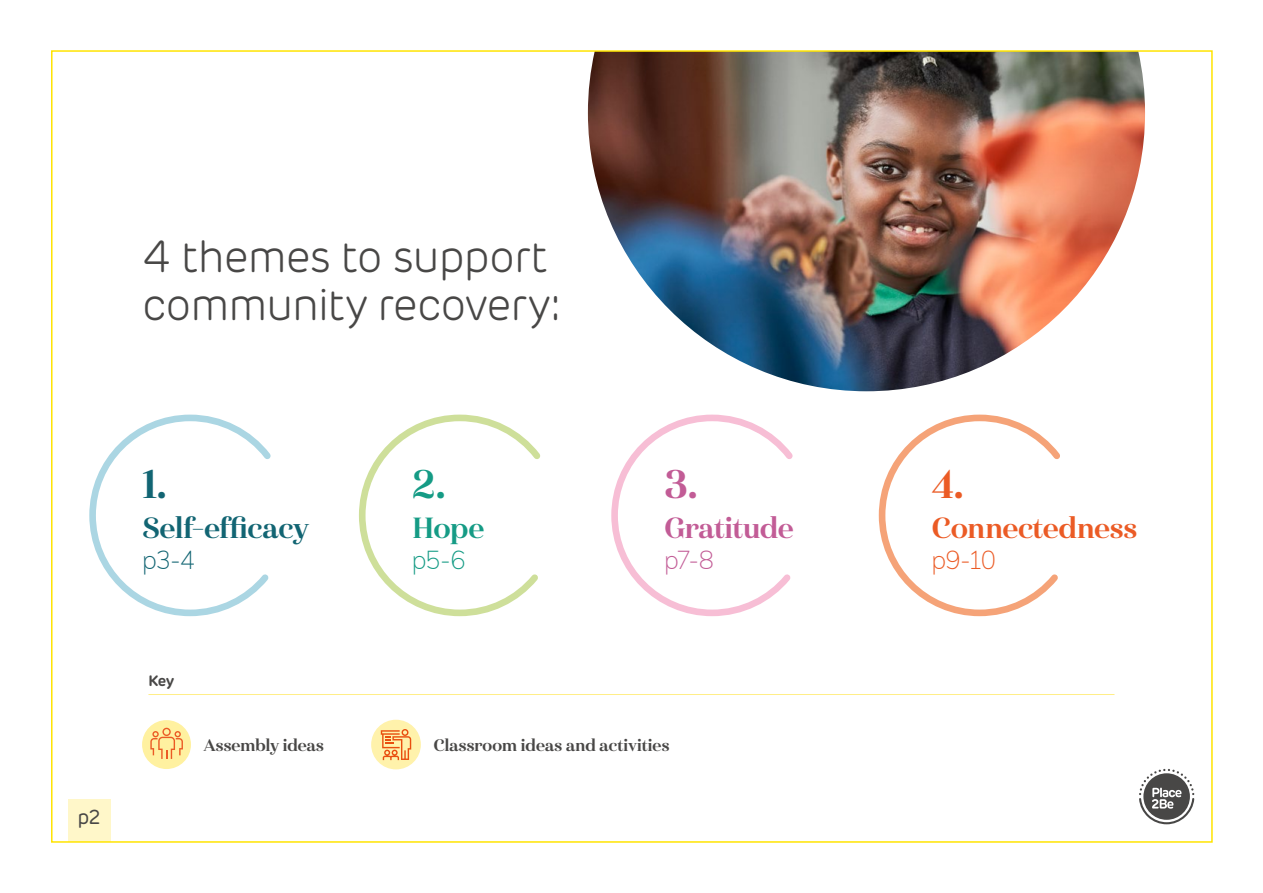
<style>
.page{position:relative;width:1263px;height:893px;background:#fff}
.page>*{position:absolute;margin:0;border:0;box-sizing:border-box;transform-origin:0 0}
.t1{font:300 45px/48px "Rubrik New";letter-spacing:-.035em;color:#484746}
.t2{font:39.9px "Haboro Nor Bol";color:#126573}
.t3{font:39.9px "Haboro Nor Bol";color:#c25c96}
.t4{font:39.9px "Haboro Nor Bol";color:#159b85}
.t5{font:39.9px "Haboro Nor Bol";color:#eb5b25}
.t6{font:29.1px "Haboro Nor Bol";letter-spacing:-.03em;color:#126573}
.t7{font:29.1px "Haboro Nor Bol";letter-spacing:-.035em;color:#eb5b25}
.t8{font:29.1px "Haboro Nor Bol";letter-spacing:-.04em;color:#c25c96}
.t9{font:29.1px "Haboro Nor Bol";color:#159b85}
.t10{font:200 25.35px "Muli";color:#eb5b25}
.t11{font:200 25.35px "Muli";color:#126573}
.t12{font:200 25.35px "Muli";color:#c25c96}
.t13{font:200 25.35px "Muli";color:#159b85}
.t14{font:20.25px "Rubrik New";color:#484746}
.t15{font:16.8px "Haboro Nor Bol";letter-spacing:-.03em;color:#484746}
.t16{font:700 15px "Rubrik New";color:#484746}
</style>
<div class="page">
<svg style="left:1139px;top:769px;width:55px;height:55px"></svg>
<div style="left:68px;top:800px;width:42px;height:42px;background:#fff7c9"></div>
<img style="left:588px;top:53px;width:557px;height:338px">
<svg style="left:89px;top:414px;width:182px;height:203px"></svg>
<svg style="left:611px;top:414px;width:182px;height:203px"></svg>
<svg style="left:359px;top:414px;width:182px;height:203px"></svg>
<svg style="left:878px;top:414px;width:182px;height:203px"></svg>
<div style="left:371px;top:720px;width:50px;height:49px;background:#fff2ab;border-radius:50%"></div>
<svg style="left:381px;top:729px;width:30px;height:31px"></svg>
<div style="left:142px;top:720px;width:49px;height:49px;background:#fff1a0;border-radius:50%"></div>
<svg style="left:150px;top:728px;width:33px;height:31px"></svg>
<hr style="left:148px;top:694px;width:966px;height:1px;background:#fe8">
<h1 class="t1" style="left:142px;top:233px;width:422px">4 themes to support community recovery:</h1>
<p class="t14" style="left:77px;top:805px;width:25px">p2</p>
<h2 class="t2" style="left:142px;top:458px;width:27px">1.</h2>
<h3 class="t6" style="left:142px;top:509px;width:168px">Self-efficacy</h3>
<h3 class="t11" style="left:142px;top:541px;width:55px">p3-4</h3>
<p class="t16" style="left:148px;top:671px;width:27px">Key</p>
<h2 class="t4" style="left:412px;top:458px;width:36px">2.</h2>
<h3 class="t9" style="left:412px;top:509px;width:74px">Hope</h3>
<h3 class="t13" style="left:412px;top:541px;width:56px">p5-6</h3>
<h2 class="t3" style="left:664px;top:458px;width:36px">3.</h2>
<h3 class="t8" style="left:664px;top:509px;width:132px">Gratitude</h3>
<h3 class="t12" style="left:664px;top:541px;width:51px">p7-8</h3>
<p class="t15" style="left:204px;top:734px;width:122px">Assembly ideas</p>
<p class="t15" style="left:434px;top:734px;width:238px">Classroom ideas and activities</p>
<h2 class="t5" style="left:931px;top:458px;width:34px">4.</h2>
<h3 class="t7" style="left:931px;top:509px;width:208px">Connectedness</h3>
<h3 class="t10" style="left:931px;top:541px;width:66px">p9-10</h3>
</div>
